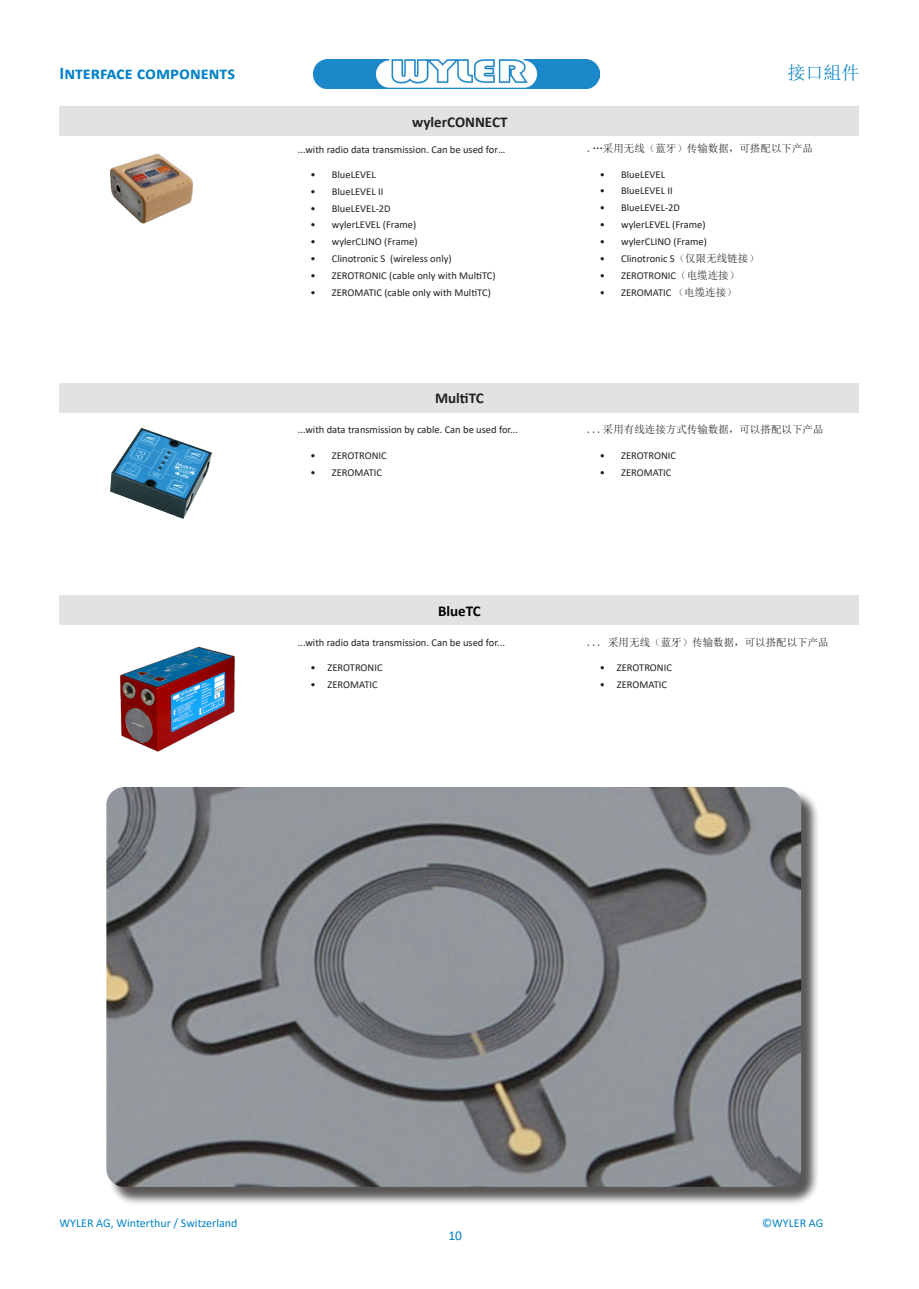
<style>
.page{position:relative;width:919px;height:1289px;background:#fff}
.page>*{position:absolute;margin:0;border:0;box-sizing:border-box;transform-origin:0 0}
.t1{font:700 18px "Calibri";color:#0081c8}
.t2{font:18px "Sim Sun";color:#0081c8}
.t3{font:700 15px "Calibri";color:#231f20}
.t4{font:700 15px "Calibri";color:#000}
.t5{font:13.5px "Calibri";color:#0082c9}
.t6{font:12px "Calibri";color:#0082c9}
.t7{font:10.5px "Calibri";color:#231f20}
.t8{font:10.5px "Sim Sun";color:#231f20}
.s1{font-family:"Sim Sun"}
</style>
<div class="page">
<img style="left:314px;top:60px;width:285px;height:29px">
<div style="left:60px;top:595px;width:799px;height:30px;background:#e1e2e4"></div>
<div style="left:60px;top:383px;width:799px;height:29px;background:#e1e2e4"></div>
<img style="left:110px;top:427px;width:102px;height:92px">
<img style="left:119px;top:646px;width:116px;height:106px">
<div style="left:60px;top:106px;width:799px;height:30px;background:#e1e2e4"></div>
<img style="left:110px;top:153px;width:84px;height:71px">
<div style="left:109px;top:789px;width:710px;height:416px;background:#231f20;opacity:.75"></div>
<img style="left:106px;top:787px;width:695px;height:399px">
<p class="t1" style="left:60px;top:61px;width:177px">Interface components</p>
<p class="t2" style="left:787px;top:63px;width:73px">接口組件</p>
<p class="t3" style="left:412px;top:111px;width:97px">wylerCONNECT</p>
<p class="t7" style="left:298px;top:142px;width:209px">...with radio data transmission. Can be used for…</p>
<p class="t7" style="left:310px;top:167px;width:67px">• BlueLEVEL</p>
<p class="t7" style="left:310px;top:184px;width:74px">• BlueLEVEL II</p>
<p class="t7" style="left:310px;top:201px;width:82px">• BlueLEVEL-2D</p>
<p class="t7" style="left:310px;top:218px;width:107px">• wylerLEVEL (Frame)</p>
<p class="t7" style="left:310px;top:234px;width:108px">• wylerCLINO (Frame)</p>
<p class="t7" style="left:310px;top:251px;width:143px">• Clinotronic S (wireless only)</p>
<p class="t7" style="left:310px;top:268px;width:187px">• ZEROTRONIC (cable only with MultiTC)</p>
<p class="t7" style="left:310px;top:285px;width:182px">• ZEROMATIC (cable only with MultiTC)</p>
<p class="t3" style="left:435px;top:388px;width:50px">MultiTC</p>
<p class="t7" style="left:298px;top:422px;width:222px">...with data transmission by cable. Can be used for...</p>
<p class="t7" style="left:310px;top:448px;width:78px">• ZEROTRONIC</p>
<p class="t7" style="left:310px;top:465px;width:73px">• ZEROMATIC</p>
<p class="t4" style="left:438px;top:600px;width:44px">BlueTC</p>
<p class="t7" style="left:298px;top:635px;width:209px">...with radio data transmission. Can be used for...</p>
<p class="t7" style="left:310px;top:660px;width:74px">• ZEROTRONIC</p>
<p class="t7" style="left:310px;top:677px;width:69px">• ZEROMATIC</p>
<p class="t8" style="left:587px;top:143px;width:227px">.…采用无线（蓝牙）传输数据，可搭配以下产品</p>
<p class="t7" style="left:600px;top:167px;width:67px">• BlueLEVEL</p>
<p class="t7" style="left:600px;top:184px;width:74px">• BlueLEVEL II</p>
<p class="t7" style="left:600px;top:200px;width:82px">• BlueLEVEL-2D</p>
<p class="t7" style="left:600px;top:217px;width:107px">• wylerLEVEL (Frame)</p>
<p class="t7" style="left:600px;top:234px;width:108px">• wylerCLINO (Frame)</p>
<p class="t7" style="left:600px;top:251px;width:160px">• Clinotronic S<span class="s1">（仅限无线链接）</span></p>
<p class="t7" style="left:600px;top:268px;width:141px">• ZEROTRONIC<span class="s1">（电缆连接）</span></p>
<p class="t7" style="left:600px;top:285px;width:138px">• ZEROMATIC <span class="s1">（电缆连接）</span></p>
<p class="t8" style="left:587px;top:424px;width:238px">...采用有线连接方式传输数据，可以搭配以下产品</p>
<p class="t7" style="left:600px;top:448px;width:78px">• ZEROTRONIC</p>
<p class="t7" style="left:600px;top:465px;width:73px">• ZEROMATIC</p>
<p class="t8" style="left:587px;top:637px;width:243px">... 采用无线（蓝牙）传输数据，可以搭配以下产品</p>
<p class="t7" style="left:600px;top:660px;width:74px">• ZEROTRONIC</p>
<p class="t7" style="left:600px;top:677px;width:69px">• ZEROMATIC</p>
<p class="t6" style="left:60px;top:1214px;width:179px">WYLER AG, Winterthur / Switzerland</p>
<p class="t6" style="left:762px;top:1214px;width:63px">©WYLER AG</p>
<p class="t5" style="left:448px;top:1225px;width:15px">10</p>
</div>
